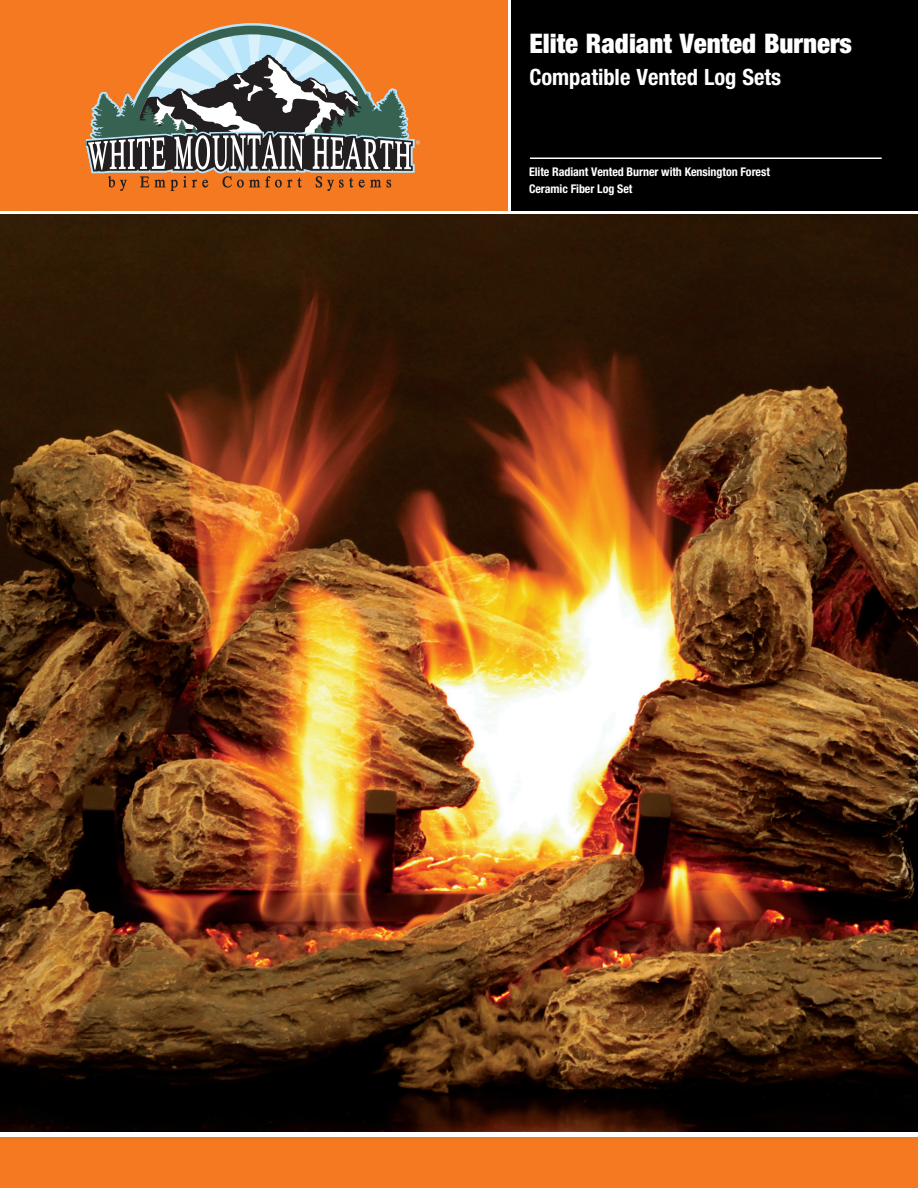
<style>
.page{position:relative;width:918px;height:1188px;background:#fff}
.page>*{position:absolute;margin:0;border:0;box-sizing:border-box;transform-origin:0 0}
.t1{font:900 condensed 27px "Helvetica Neue";color:#fff}
.t2{font:700 condensed 22.5px "Helvetica Neue";color:#fff}
.t3{font:700 condensed 12px/16.5px "Helvetica Neue";letter-spacing:-.005em;color:#fff}
</style>
<div class="page">
<div style="left:512px;top:0;width:406px;height:210px;background:#000"></div>
<hr style="left:530px;top:158px;width:352px;height:1px;background:#fff">
<div style="left:0;top:1137px;width:918px;height:51px;background:#f47921"></div>
<div style="left:0;top:0;width:508px;height:210px;background:#f47921"></div>
<svg style="left:86px;top:26px;width:334px;height:165px"></svg>
<img style="left:0;top:214px;width:918px;height:917px">
<p class="t1" style="left:529px;top:27px;width:324px">Elite Radiant Vented Burners</p>
<p class="t2" style="left:529px;top:63px;width:253px">Compatible Vented Log Sets</p>
<p class="t3" style="left:529px;top:164px;width:242px">Elite Radiant Vented Burner with Kensington Forest<br>Ceramic Fiber Log Set</p>
</div>
